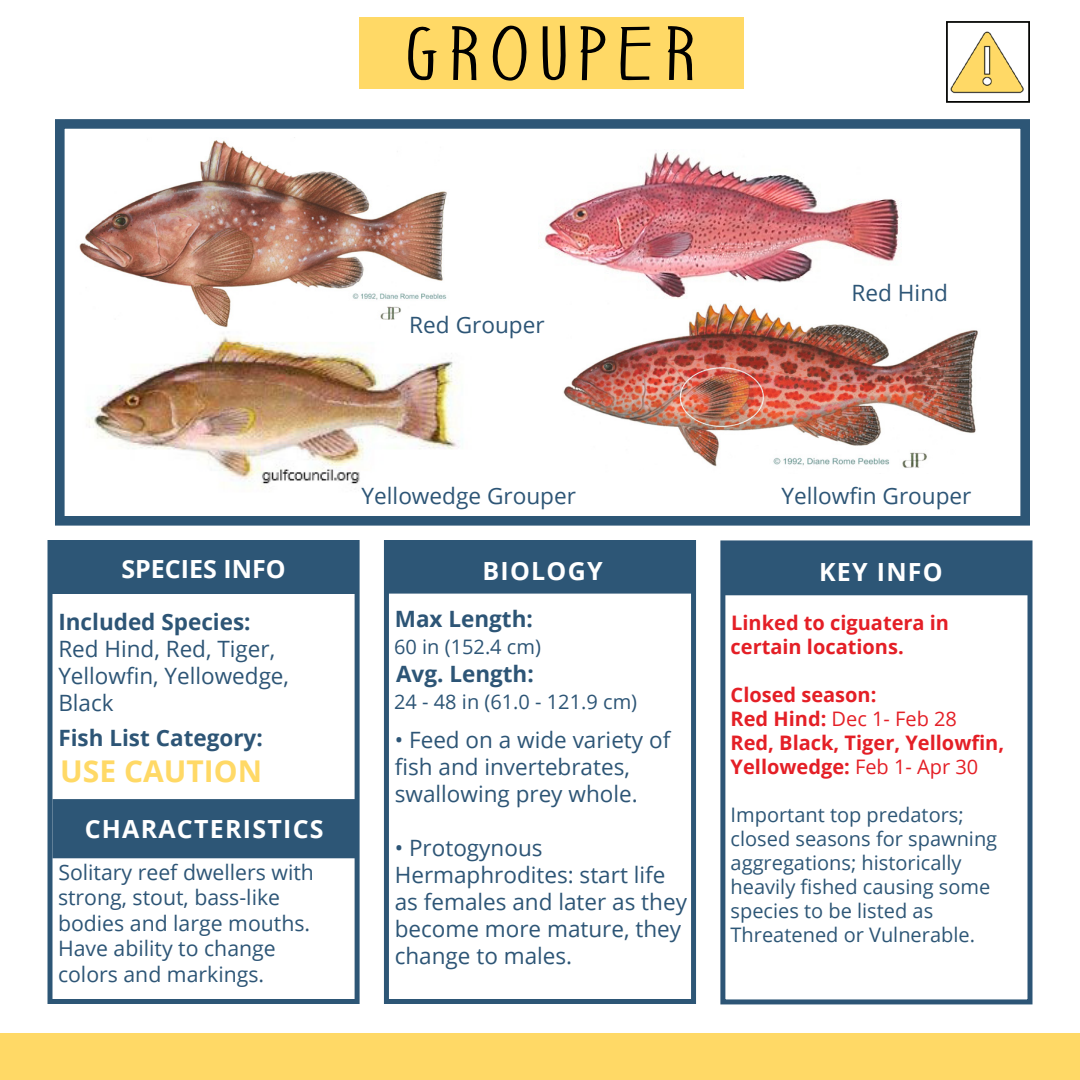
<style>
.page{position:relative;width:1080px;height:1080px;background:#fff}
.page>*{position:absolute;margin:0;border:0;box-sizing:border-box;transform-origin:0 0}
.t1{font:90px "Raport Sans Regular";letter-spacing:.1em;color:#000;scale:1.5 1}
.t2{font:700 30px "Open Sans";color:#ffd966}
.t3{font:700 25px "Open Sans";letter-spacing:.05em;color:#fff}
.t4{font:700 25px "Open Sans";color:#fff}
.t5{font:22.5px/27px "Open Sans";color:#2d5576}
.t6{font:700 22.5px "Open Sans";color:#2d5576}
.t7{font:21.25px/25.5px "Open Sans";color:#2d5576}
.t8{font:20px/24px "Open Sans";color:#2d5676}
.t9{font:700 20px/24px "Open Sans";color:#e41f26}
.t10{font:20px "Open Sans";color:#2d5576}
.t11{font:20px "Open Sans";color:#e41f26}
.s1{font-weight:700}
.s2{font-weight:400}
</style>
<div class="page">
<div style="left:55px;top:119px;width:975px;height:407px;border:10px solid #2d5676"></div>
<img style="left:89px;top:336px;width:370px;height:151px">
<img style="left:79px;top:137px;width:368px;height:191px">
<div style="left:384px;top:540px;width:312px;height:464px;border:5px solid #2d5676"></div>
<div style="left:720px;top:540px;width:312px;height:464px;border:5px solid #2d5576"></div>
<div style="left:386px;top:544px;width:305px;height:48px;background:#2d5676"></div>
<div style="left:385px;top:542px;width:307px;height:52px;border:2px solid #2d5676"></div>
<div style="left:360px;top:18px;width:384px;height:71px;background:#ffd966"></div>
<div style="left:725px;top:545px;width:305px;height:49px;background:#2d5676"></div>
<div style="left:724px;top:544px;width:307px;height:51px;border:2px solid #2d5676"></div>
<div style="left:48px;top:540px;width:312px;height:464px;border:5px solid #2d5676"></div>
<div style="left:51px;top:544px;width:305px;height:50px;background:#2d5676"></div>
<div style="left:54px;top:800px;width:301px;height:57px;background:#2d5676"></div>
<div style="left:52px;top:799px;width:304px;height:59px;border:2px solid #2d5676"></div>
<div style="left:0;top:1033px;width:1080px;height:47px;background:#ffd966"></div>
<img style="left:544px;top:152px;width:358px;height:146px">
<div style="left:946px;top:21px;width:84px;height:82px;border:2px solid #040503"></div>
<img style="left:563px;top:303px;width:415px;height:165px">
<img style="left:948px;top:25px;width:76px;height:75px">
<p class="t1" style="left:408px;top:-4px;width:193px">grouper</p>
<p class="t5" style="left:409px;top:311px;width:137px">Red Grouper</p>
<p class="t5" style="left:852px;top:279px;width:98px">Red Hind</p>
<p class="t4" style="left:121px;top:552px;width:166px">SPECIES INFO</p>
<p class="t6" style="left:58px;top:606px;width:194px">Included Species:</p>
<p class="t5" style="left:58px;top:635px;width:218px">Red Hind, Red, Tiger,</p>
<p class="t5" style="left:58px;top:662px;width:232px">Yellowfin, Yellowedge,</p>
<p class="t5" style="left:58px;top:689px;width:57px">Black</p>
<p class="t6" style="left:58px;top:722px;width:206px">Fish List Category:</p>
<p class="t2" style="left:60px;top:750px;width:203px">USE CAUTION</p>
<p class="t3" style="left:85px;top:812px;width:240px">CHARACTERISTICS</p>
<p class="t7" style="left:58px;top:859px;width:257px">Solitary reef dwellers with strong, stout, bass-like</p>
<p class="t7" style="left:58px;top:910px;width:254px">bodies and large mouths.<br>Have ability to change</p>
<p class="t7" style="left:58px;top:961px;width:208px">colors and markings.</p>
<p class="t5" style="left:362px;top:482px;width:216px">Yellowedge Grouper</p>
<p class="t5" style="left:781px;top:482px;width:192px">Yellowfin Grouper</p>
<p class="t3" style="left:482px;top:553px;width:122px">BIOLOGY</p>
<p class="t6" style="left:395px;top:602px;width:140px">Max Length:</p>
<p class="t10" style="left:394px;top:633px;width:148px">60 in (152.4 cm)</p>
<p class="t6" style="left:396px;top:657px;width:139px">Avg. Length:</p>
<p class="t10" style="left:394px;top:688px;width:244px">24 - 48 in (61.0 - 121.9 cm)</p>
<p class="t5" style="left:395px;top:726px;width:277px">• Feed on a wide variety of fish and invertebrates,</p>
<p class="t5" style="left:395px;top:780px;width:244px">swallowing prey whole.</p>
<p class="t5" style="left:395px;top:834px;width:149px">• Protogynous</p>
<p class="t5" style="left:395px;top:861px;width:294px">Hermaphrodites: start life as females and later as they become more mature, they change to males.</p>
<p class="t3" style="left:819px;top:555px;width:125px">KEY INFO</p>
<p class="t9" style="left:731px;top:610px;width:219px">Linked to ciguatera in</p>
<p class="t9" style="left:731px;top:634px;width:175px">certain locations.</p>
<p class="t9" style="left:731px;top:682px;width:147px">Closed season:</p>
<p class="t11" style="left:731px;top:705px;width:228px"><span class="s1">Red Hind:</span> Dec 1- Feb 28</p>
<p class="t9" style="left:731px;top:730px;width:275px">Red, Black, Tiger, Yellowfin,<br>Yellowedge: <span class="s2">Feb 1- Apr 30</span></p>
<p class="t8" style="left:731px;top:802px;width:268px">Important top predators; closed seasons for spawning aggregations; historically heavily fished causing some species to be listed as</p>
<p class="t8" style="left:731px;top:922px;width:246px">Threatened or Vulnerable.</p>
</div>
